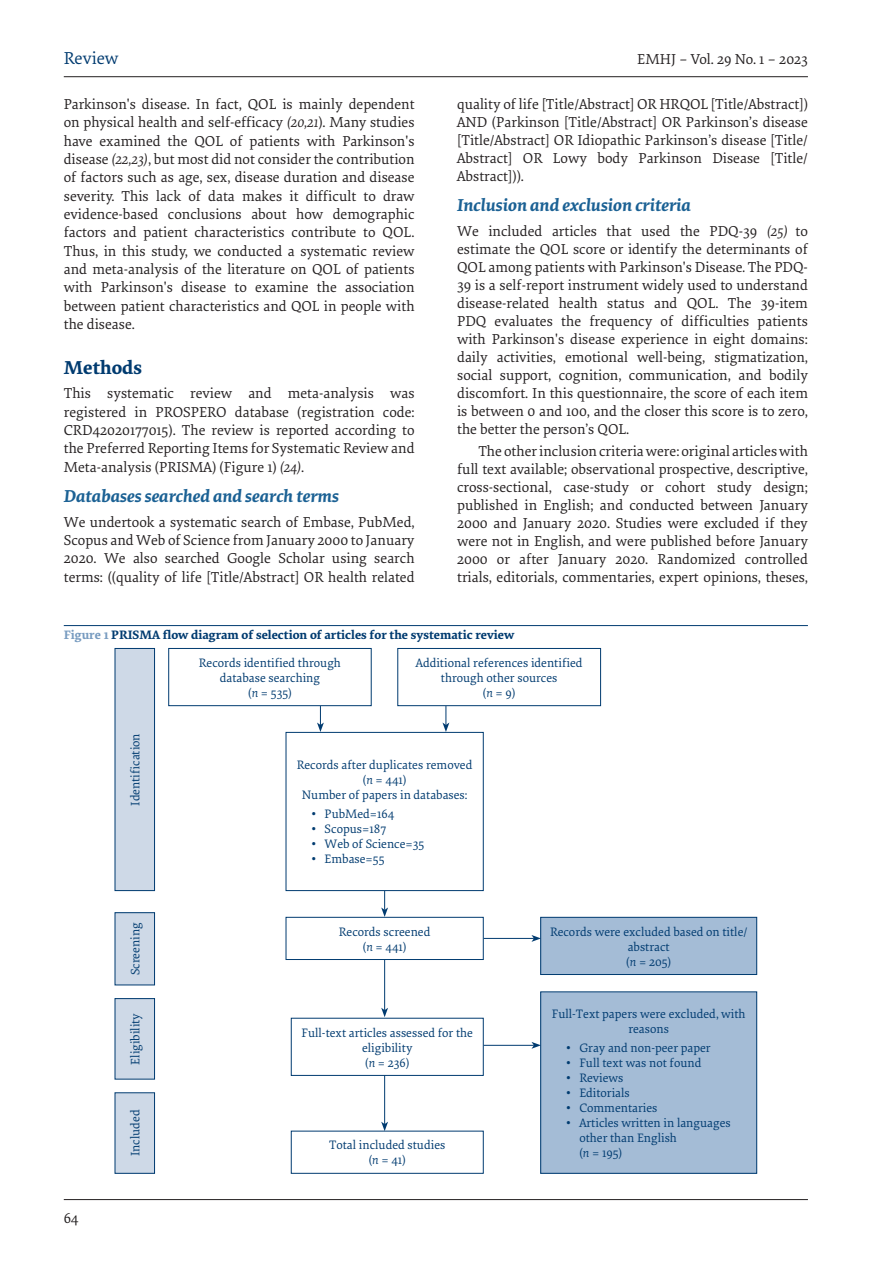
<style>
.page{position:relative;width:893px;height:1263px;background:#fff}
.page>*{position:absolute;margin:0;border:0;box-sizing:border-box;transform-origin:0 0}
.t1{font:700 19.5px "Elena";color:#003b70}
.t2{font:italic 700 18px "Elena";color:#1b6194}
.t3{font:18px "Elena";color:#003b70}
.Body_1{font:15px/18px "Elena";color:#231f20;text-align:justify}
.Body{font:15px/18.3px "Elena";color:#231f20;text-align:justify}
.Diagram_text{font:12.75px/15px "Elena";color:#003b70;text-align:center}
.Figure_caption{font:700 12.75px "Elena";color:#003b70}
.s1{font-style:italic}
.s2{color:#779bc0}
</style>
<div class="page">
<hr style="left:64px;top:1199px;width:744px;height:1px;background:#231f20">
<hr style="left:64px;top:76px;width:744px;height:1px;background:#231f20">
<hr style="left:64px;top:625px;width:744px;height:1px;background:#003b70">
<svg style="left:114px;top:912px;width:41px;height:74px;background:#bfcede"></svg>
<svg style="left:114px;top:998px;width:41px;height:82px;background:#c0cede"></svg>
<svg style="left:114px;top:1092px;width:41px;height:82px;background:#c0cede"></svg>
<svg style="left:114px;top:648px;width:41px;height:243px;background:#c3d0e0"></svg>
<svg style="left:168px;top:648px;width:589px;height:327px"></svg>
<hr style="left:484px;top:1045px;width:50px;height:1px;background:#003b70">
<svg style="left:531px;top:991px;width:226px;height:183px;background:#a6bdd6"></svg>
<hr style="left:384px;top:960px;width:1px;height:50px;background:#003b70">
<svg style="left:290px;top:1008px;width:194px;height:68px"></svg>
<hr style="left:384px;top:1075px;width:1px;height:49px;background:#003b70">
<svg style="left:290px;top:1122px;width:194px;height:52px"></svg>
<p class="t3" style="left:64px;top:45px;width:56px">Review</p>
<p class="Body" style="left:637px;top:49px;width:172px">EMHJ – Vol. 29 No. 1 – 2023</p>
<p class="Body" style="left:64px;top:94px;width:352px">Parkinson's disease. In fact, QOL is mainly dependent on physical health and self-efficacy <span class="s1">(20,21</span>). Many studies have examined the QOL of patients with Parkinson's disease <span class="s1">(22,23)</span>, but most did not consider the contribution of factors such as age, sex, disease duration and disease severity. This lack of data makes it difficult to draw evidence-based conclusions about how demographic factors and patient characteristics contribute to QOL.<br>Thus, in this study, we conducted a systematic review and meta-analysis of the literature on QOL of patients with Parkinson's disease to examine the association between patient characteristics and QOL in people with the disease.</p>
<h1 class="t1" style="left:64px;top:353px;width:80px">Methods</h1>
<p class="Body_1" style="left:64px;top:384px;width:352px">This systematic review and meta-analysis was registered in PROSPERO database (registration code:<br>CRD42020177015). The review is reported according to the Preferred Reporting Items for Systematic Review and Meta-analysis (PRISMA) (Figure 1) <span class="s1">(24)</span>.</p>
<h2 class="t2" style="left:64px;top:483px;width:277px">Databases searched and search terms</h2>
<p class="Body_1" style="left:64px;top:512px;width:352px">We undertook a systematic search of Embase, PubMed, Scopus and Web of Science from January 2000 to January 2020. We also searched Google Scholar using search terms: ((quality of life [Title/Abstract] OR health related</p>
<p class="Body_1" style="left:457px;top:95px;width:352px">quality of life [Title/Abstract] OR HRQOL [Title/Abstract])<br>AND (Parkinson [Title/Abstract] OR Parkinson’s disease [Title/Abstract] OR Idiopathic Parkinson’s disease [Title/ Abstract] OR Lowy body Parkinson Disease [Title/ Abstract])).</p>
<h2 class="t2" style="left:457px;top:192px;width:235px">Inclusion and exclusion criteria</h2>
<p class="Body_1" style="left:457px;top:221px;width:352px">We included articles that used the PDQ-39 <span class="s1">(25)</span> to estimate the QOL score or identify the determinants of QOL among patients with Parkinson's Disease<span class="s1">.</span> The PDQ-39 is a self-report instrument widely used to understand disease-related health status and QOL. The 39-item PDQ evaluates the frequency of difficulties patients with Parkinson's disease experience in eight domains: daily activities, emotional well-being, stigmatization, social support, cognition, communication, and bodily discomfort. In this questionnaire, the score of each item is between 0 and 100, and the closer this score is to zero, the better the person’s QOL.</p>
<p class="Body" style="left:457px;top:441px;width:352px;text-indent:21px">The other inclusion criteria were: original articles with full text available; observational prospective, descriptive, cross-sectional, case-study or cohort study design; published in English; and conducted between January 2000 and January 2020. Studies were excluded if they were not in English, and were published before January 2000 or after January 2020. Randomized controlled trials, editorials, commentaries, expert opinions, theses,</p>
<p class="Figure_caption" style="left:64px;top:625px;width:452px"><span class="s2">Figure 1</span> PRISMA flow diagram of selection of articles for the systematic review</p>
<p class="Diagram_text" style="left:199px;top:655px;width:143px">Records identified through database searching<br>(<span class="s1">n</span> = 535)</p>
<p class="Diagram_text" style="left:416px;top:655px;width:168px">Additional references identified through other sources<br>(<span class="s1">n</span> = 9)</p>
<p class="Body" style="left:64px;top:1208px;width:16px">64</p>
<p class="Diagram_text" style="left:127px;top:806px;width:74px;rotate:-90deg">Identification</p>
<p class="Diagram_text" style="left:127px;top:975px;width:54px;rotate:-90deg">Screening</p>
<p class="Diagram_text" style="left:127px;top:1064px;width:53px;rotate:-90deg">Eligibility</p>
<p class="Diagram_text" style="left:127px;top:1156px;width:48px;rotate:-90deg">Included</p>
<p class="Diagram_text" style="left:297px;top:757px;width:177px">Records after duplicates removed (<span class="s1">n</span> = 441)</p>
<p class="Diagram_text" style="left:302px;top:787px;width:167px">Number of papers in databases:</p>
<p class="Diagram_text" style="left:311px;top:806px;width:84px">• PubMed=164</p>
<p class="Diagram_text" style="left:311px;top:821px;width:76px">• Scopus=187</p>
<p class="Diagram_text" style="left:311px;top:836px;width:115px">• Web of Science=35</p>
<p class="Diagram_text" style="left:311px;top:851px;width:75px">• Embase=55</p>
<p class="Diagram_text" style="left:339px;top:923px;width:93px">Records screened (<span class="s1">n</span> = 441)</p>
<p class="Diagram_text" style="left:550px;top:923px;width:199px">Records were excluded based on title/ abstract<br>(<span class="s1">n</span> = 205)</p>
<p class="Diagram_text" style="left:302px;top:1024px;width:173px">Full-text articles assessed for the eligibility<br>(<span class="s1">n</span> = 236)</p>
<p class="Diagram_text" style="left:329px;top:1137px;width:118px">Total included studies (<span class="s1">n</span> = 41)</p>
<p class="Diagram_text" style="left:552px;top:1005px;width:195px">Full-Text papers were excluded, with reasons</p>
<p class="Diagram_text" style="left:566px;top:1040px;width:146px">• Gray and non-peer paper</p>
<p class="Diagram_text" style="left:566px;top:1055px;width:137px">• Full text was not found</p>
<p class="Diagram_text" style="left:566px;top:1070px;width:59px">• Reviews</p>
<p class="Diagram_text" style="left:566px;top:1085px;width:65px">• Editorials</p>
<p class="Diagram_text" style="left:566px;top:1100px;width:93px">• Commentaries</p>
<p class="Diagram_text" style="left:579px;top:1115px;width:153px;text-align:left;text-indent:-13px">• Articles written in languages other than English<br>(<span class="s1">n</span> = 195)</p>
</div>
